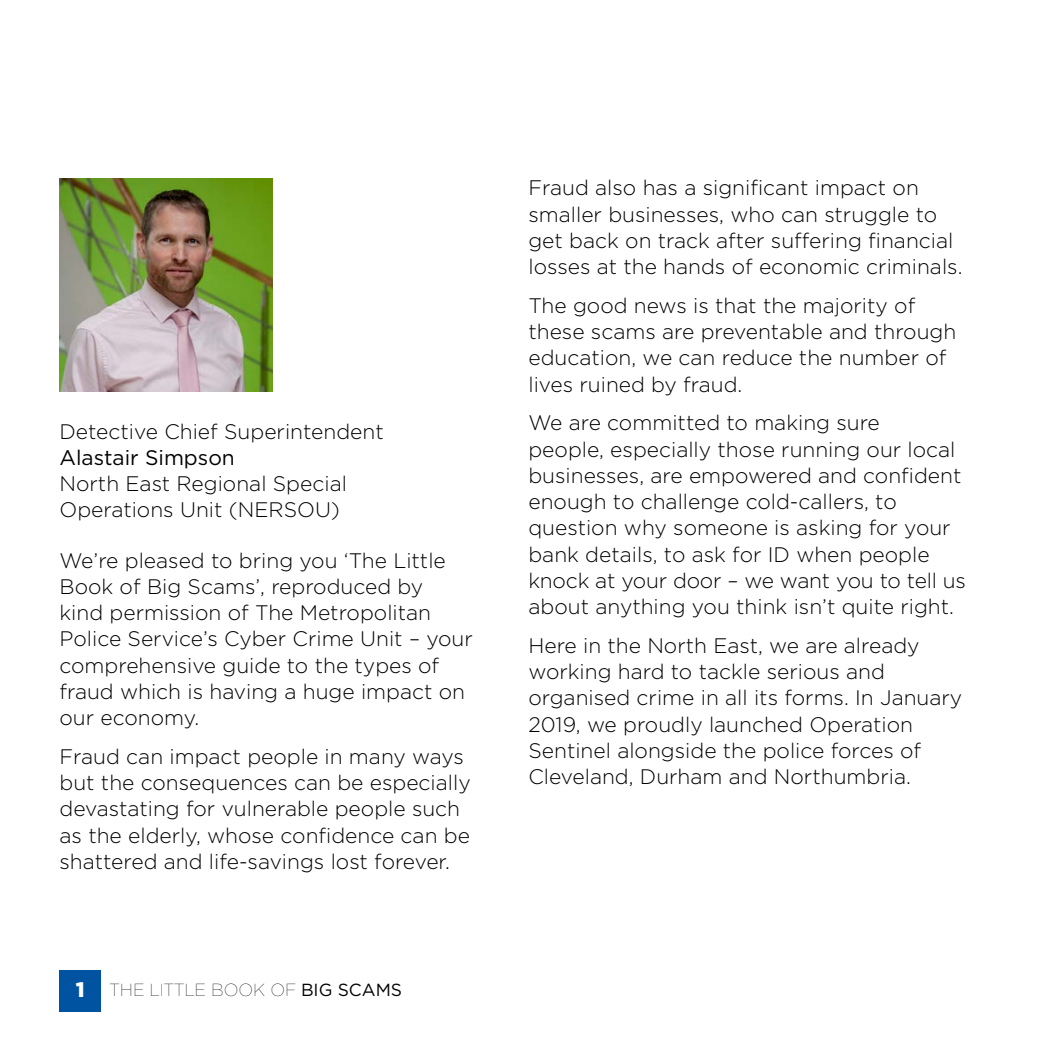
<style>
.page{position:relative;width:1042px;height:1042px;background:#fff}
.page>*{position:absolute;margin:0;border:0;box-sizing:border-box;transform-origin:0 0}
.t1{font:300 21px/26.2px "Gotham";color:#000}
.t2{font:21px "Gotham";color:#000}
.t3{font:100 17.5px "Gotham";color:#000}
.s1{font-weight:900;font-size:21px;color:#fff}
.s2{font-weight:400}
</style>
<div class="page">
<div style="left:60px;top:970px;width:41px;height:41px;background:#0053a1"></div>
<img style="left:60px;top:179px;width:213px;height:213px">
<p class="t1" style="left:60px;top:417px;width:326px">Detective Chief Superintendent</p>
<p class="t2" style="left:60px;top:444px;width:177px">Alastair Simpson</p>
<p class="t1" style="left:60px;top:470px;width:289px">North East Regional Special<br>Operations Unit (NERSOU)</p>
<p class="t1" style="left:60px;top:546px;width:415px">We’re pleased to bring you ‘The Little Book of Big Scams’, reproduced by<br>kind permission of The Metropolitan Police Service’s Cyber Crime Unit – your comprehensive guide to the types of fraud which is having a huge impact on our economy.</p>
<p class="t1" style="left:60px;top:742px;width:413px">Fraud can impact people in many ways but the consequences can be especially devastating for vulnerable people such as the elderly, whose confidence can be shattered and life-savings lost forever.</p>
<p class="t3" style="left:76px;top:979px;width:328px"><span class="s1">1</span> THE LITTLE BOOK OF <span class="s2">BIG SCAMS</span></p>
<p class="t1" style="left:528px;top:174px;width:435px">Fraud also has a significant impact on smaller businesses, who can struggle to get back on track after suffering financial losses at the hands of economic criminals.</p>
<p class="t1" style="left:528px;top:292px;width:429px">The good news is that the majority of these scams are preventable and through education, we can reduce the number of lives ruined by fraud.</p>
<p class="t1" style="left:528px;top:409px;width:439px">We are committed to making sure<br>people, especially those running our local businesses, are empowered and confident enough to challenge cold-callers, to question why someone is asking for your bank details, to ask for ID when people knock at your door – we want you to tell us about anything you think isn’t quite right.</p>
<p class="t1" style="left:528px;top:632px;width:435px">Here in the North East, we are already working hard to tackle serious and organised crime in all its forms. In January 2019, we proudly launched Operation Sentinel alongside the police forces of Cleveland, Durham and Northumbria.</p>
</div>
